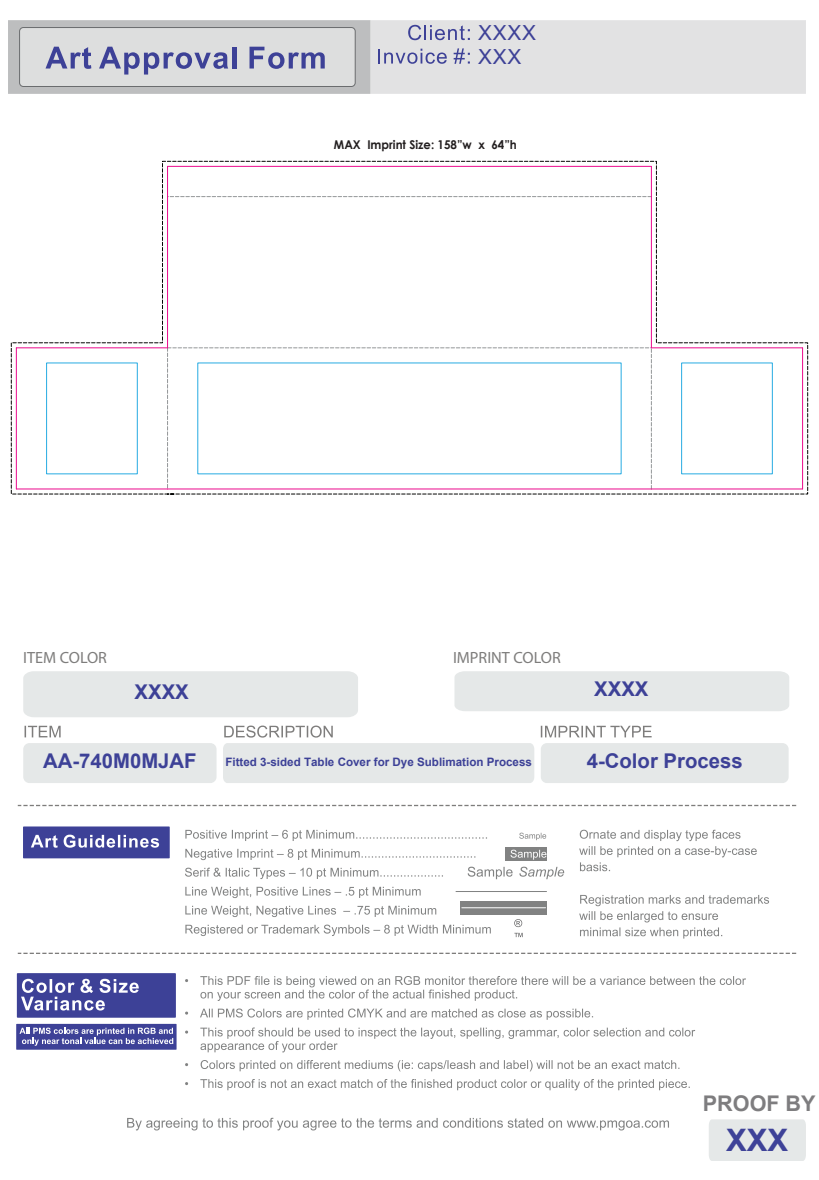
<style>
.page{position:relative;width:819px;height:1180px;background:#fff}
.page>*{position:absolute;margin:0;border:0;box-sizing:border-box;transform-origin:0 0}
.t1{font:700 30.97px "Arial";color:#3e4298}
.t2{font:700 21.61px "Arial";color:#7e7d7f}
.t3{font:20.82px/23.5px "Arial";letter-spacing:.035em;color:#3d4197}
.t4{font:700 20.3px "Arial";color:#3d4197}
.t5{font:16.28px "Myriad Pro";color:#7e7d7c}
.t6{font:700 12.08px "Century Gothic";color:#231f20;scale:.96 1}
.t7{font:700 11.64px "Arial";color:#3d4197}
</style>
<div class="page">
<svg style="left:10px;top:160px;width:799px;height:335px"></svg>
<div style="left:8px;top:20px;width:362px;height:74px;background:#bdbebf"></div>
<div style="left:370px;top:20px;width:436px;height:74px;background:#e2e2e3"></div>
<div style="left:20px;top:28px;width:335px;height:58px;background:#dddede;border-radius:4px"></div>
<div style="left:19px;top:27px;width:337px;height:60px;border:1px solid #6a6c6e;border-radius:4px"></div>
<svg style="left:46px;top:47px;width:45px;height:22px"></svg>
<svg style="left:99px;top:47px;width:129px;height:28px"></svg>
<div style="left:232px;top:47px;width:5px;height:22px;background:#3d4197"></div>
<svg style="left:250px;top:47px;width:75px;height:22px"></svg>
<svg style="left:408px;top:25px;width:62px;height:15px"></svg>
<svg style="left:378px;top:49px;width:69px;height:15px"></svg>
<svg style="left:454px;top:48px;width:16px;height:16px"></svg>
<div style="left:505px;top:847px;width:42px;height:14px;background:#818282"></div>
<div style="left:461px;top:901px;width:86px;height:14px;background:#818282"></div>
<svg style="left:127px;top:1118px;width:542px;height:12px"></svg>
<svg style="left:185px;top:830px;width:302px;height:11px"></svg>
<svg style="left:185px;top:849px;width:290px;height:11px"></svg>
<svg style="left:185px;top:868px;width:258px;height:11px"></svg>
<svg style="left:185px;top:887px;width:236px;height:11px"></svg>
<svg style="left:185px;top:906px;width:251px;height:11px"></svg>
<svg style="left:185px;top:924px;width:306px;height:12px"></svg>
<svg style="left:519px;top:833px;width:27px;height:7px"></svg>
<svg style="left:511px;top:850px;width:35px;height:10px"></svg>
<svg style="left:468px;top:867px;width:45px;height:12px"></svg>
<svg style="left:519px;top:867px;width:45px;height:12px"></svg>
<svg style="left:185px;top:976px;width:561px;height:25px"></svg>
<svg style="left:185px;top:1008px;width:408px;height:12px"></svg>
<svg style="left:185px;top:1027px;width:510px;height:25px"></svg>
<svg style="left:185px;top:1060px;width:494px;height:11px"></svg>
<svg style="left:185px;top:1079px;width:505px;height:11px"></svg>
<svg style="left:579px;top:830px;width:178px;height:41px"></svg>
<svg style="left:579px;top:895px;width:190px;height:43px"></svg>
<div style="left:23px;top:826px;width:147px;height:32px;background:#3d4197"></div>
<div style="left:17px;top:973px;width:159px;height:45px;background:#3d4197"></div>
<svg style="left:31px;top:834px;width:128px;height:14px"></svg>
<svg style="left:21px;top:979px;width:118px;height:31px"></svg>
<div style="left:23px;top:743px;width:194px;height:40px;background:#e5e8e8;border-radius:6px"></div>
<div style="left:23px;top:671px;width:335px;height:46px;background:#e5e8e8"></div>
<div style="left:454px;top:671px;width:335px;height:40px;background:#e5e8e8"></div>
<svg style="left:25px;top:726px;width:36px;height:11px"></svg>
<svg style="left:541px;top:726px;width:111px;height:11px"></svg>
<div style="left:223px;top:743px;width:311px;height:40px;background:#e5e8e8"></div>
<svg style="left:224px;top:725px;width:109px;height:12px"></svg>
<svg style="left:18px;top:805px;width:778px;height:1px"></svg>
<svg style="left:18px;top:953px;width:778px;height:1px"></svg>
<hr style="left:456px;top:891px;width:91px;height:1px;background:#818282">
<hr style="left:462px;top:907px;width:84px;height:1px;background:#fff">
<svg style="left:514px;top:919px;width:8px;height:8px"></svg>
<svg style="left:514px;top:933px;width:9px;height:4px"></svg>
<div style="left:541px;top:743px;width:248px;height:40px;background:#e5e8e8;border-radius:6px"></div>
<div style="left:709px;top:1119px;width:97px;height:42px;background:#e5e8e8"></div>
<svg style="left:16px;top:1024px;width:161px;height:26px;background:#6265ab"></svg>
<h3 class="t3" style="left:478px;top:21px;width:59px">XXXX<br>XXX</h3>
<p class="t6" style="left:334px;top:136px;width:192px">MAX Imprint Size: 158”w x 64”h</p>
<h3 class="t5" style="left:23px;top:647px;width:85px">ITEM COLOR</h3>
<h3 class="t5" style="left:453px;top:647px;width:109px">IMPRINT COLOR</h3>
<h3 class="t4" style="left:135px;top:678px;width:56px">XXXX</h3>
<h3 class="t4" style="left:594px;top:675px;width:56px">XXXX</h3>
<h3 class="t4" style="left:43px;top:746px;width:155px">AA-740M0MJAF</h3>
<p class="t7" style="left:225px;top:753px;width:308px">Fitted 3-sided Table Cover for Dye Sublimation Process</p>
<h3 class="t4" style="left:587px;top:746px;width:157px">4-Color Process</h3>
<h2 class="t2" style="left:703px;top:1088px;width:114px">PROOF BY</h2>
<h1 class="t1" style="left:726px;top:1118px;width:63px">XXX</h1>
</div>
